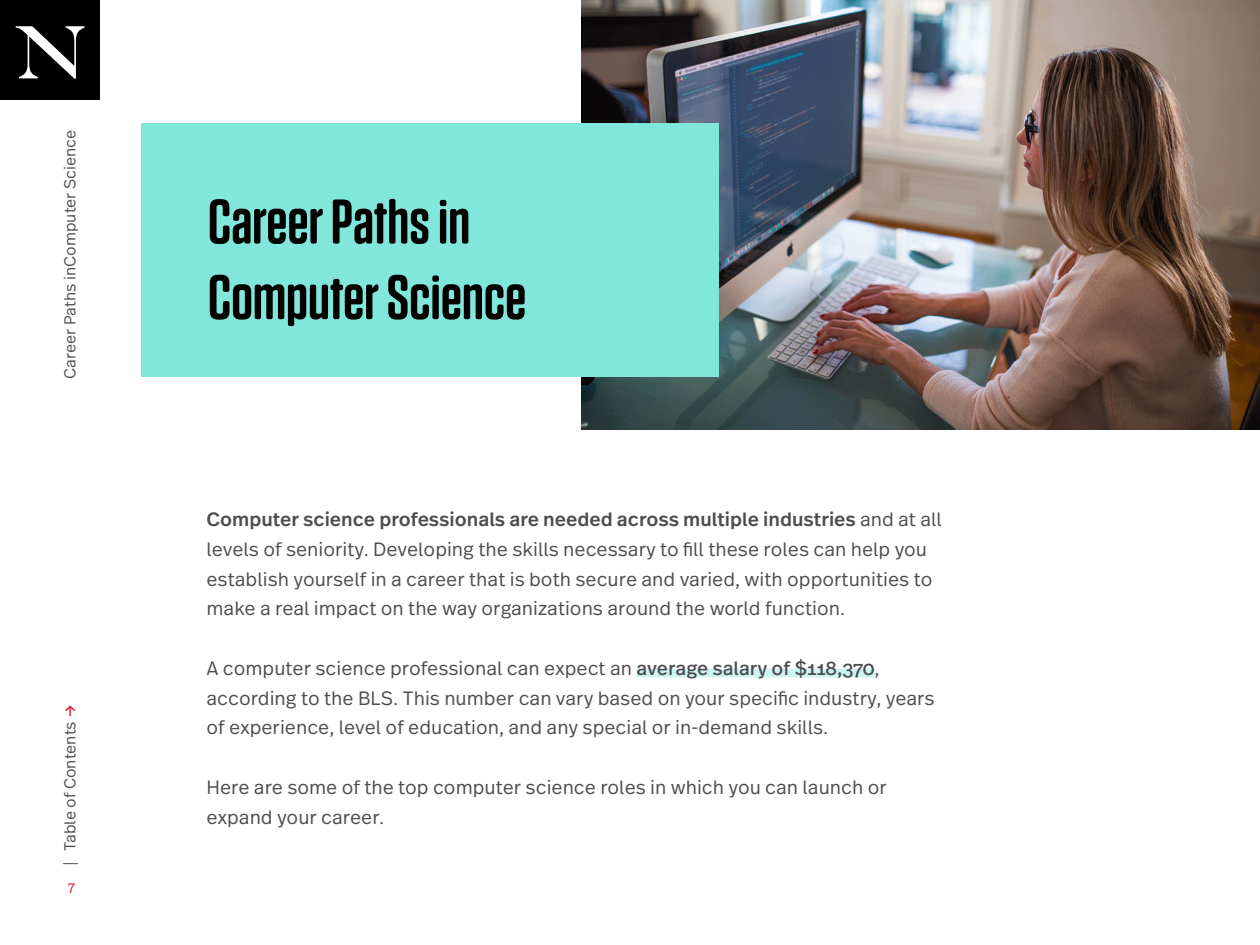
<style>
.page{position:relative;width:1260px;height:945px;background:#fff}
.page>*{position:absolute;margin:0;border:0;box-sizing:border-box;transform-origin:0 0}
.t1{font:600 63px/75.6px "Tungsten Rounded";color:#000}
.t2{font:300 19.25px/29.8px "Real Text Pro";color:#4d4d4f}
.t3{font:300 15.75px "Real Text Pro";color:#4d4d4f}
.t4{font:300 14px "Real Head Pro";color:#d41b2c}
.s1{font-weight:400;color:#d41b2c}
.s2{font-weight:500}
.s3{font-weight:400}
</style>
<div class="page">
<div style="left:0;top:0;width:100px;height:100px;background:#000"></div>
<svg style="left:16px;top:26px;width:69px;height:53px"></svg>
<img style="left:582px;top:0;width:678px;height:430px">
<div style="left:637px;top:669px;width:238px;height:8px;background:#ccf5f0"></div>
<div style="left:142px;top:124px;width:577px;height:253px;background:#80e7da"></div>
<p class="t3" style="left:59px;top:379px;width:251px;rotate:-90deg">Career Paths inComputer Science</p>
<p class="t3" style="left:59px;top:866px;width:164px;rotate:-90deg">| Table of Contents <span class="s1">→</span></p>
<p class="t4" style="left:68px;top:879px;width:8px">7</p>
<h1 class="t1" style="left:208px;top:185px;width:320px">Career Paths in<br>Computer Science</h1>
<p class="t2" style="left:206px;top:504px;width:737px"><span class="s2">Computer science professionals are needed across multiple industries</span> and at all levels of seniority. Developing the skills necessary to fill these roles can help you establish yourself in a career that is both secure and varied, with opportunities to make a real impact on the way organizations around the world function.</p>
<p class="t2" style="left:206px;top:652px;width:730px">A computer science professional can expect an <span class="s3">average salary of $118,370</span>, according to the BLS. This number can vary based on your specific industry, years of experience, level of education, and any special or in-demand skills.</p>
<p class="t2" style="left:206px;top:771px;width:682px">Here are some of the top computer science roles in which you can launch or expand your career.</p>
</div>
